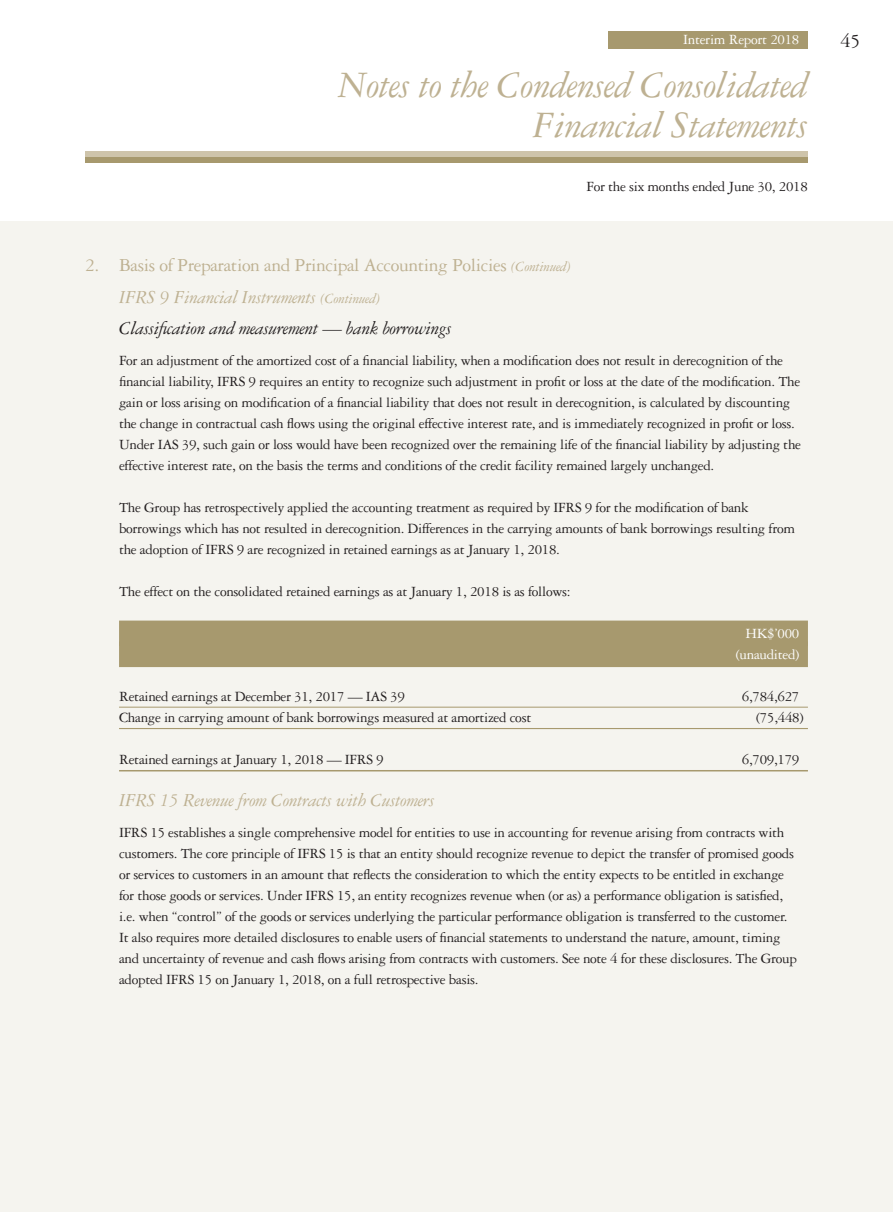
<style>
.page{position:relative;width:893px;height:1212px;background:#fff}
.page>*{position:absolute;margin:0;border:0;box-sizing:border-box;transform-origin:0 0}
.t1{font:italic 39.75px/39.8px "Garamond 3 LT Std";letter-spacing:-.02em;color:#beb192;text-align:right}
.t2{font:20.25px "Garamond 3 LT Std";color:#231f20}
.Subhead_2{font:italic 19.5px "Garamond 3 LT Std";letter-spacing:-.02em;color:#beb192}
.Subhead_1{font:19.5px "Garamond 3 LT Std";letter-spacing:-.02em;color:#beb192}
.Subhead_3{font:italic 19.5px "Garamond 3 LT Std";letter-spacing:-.02em;color:#231f20}
.Body_text{font:15px/21px "Garamond 3 LT Std";letter-spacing:-.02em;color:#231f20}
.Table_2_Colume{font:15px "Garamond 3 LT Std";letter-spacing:-.02em;color:#231f20}
.Table_head_2_Colume{font:15px "Garamond 3 LT Std";letter-spacing:-.02em;color:#fff}
.s1{font-style:italic;font-size:15px}
.s2{font-size:15px}
</style>
<div class="page">
<div style="left:608px;top:32px;width:200px;height:17px;background:#a7996e"></div>
<div style="left:85px;top:151px;width:723px;height:12px;background:#cec4ab"></div>
<div style="left:85px;top:157px;width:723px;height:6px;background:#a7996e"></div>
<div style="left:0;top:221px;width:893px;height:991px;background:#f5f4ef"></div>
<div style="left:119px;top:620px;width:689px;height:26px;background:#a7996e"></div>
<div style="left:119px;top:641px;width:689px;height:26px;background:#a7996e"></div>
<hr style="left:119px;top:707px;width:689px;height:1px;background:#a7996e">
<hr style="left:119px;top:728px;width:689px;height:1px;background:#a7996e">
<hr style="left:119px;top:770px;width:689px;height:1px;background:#a7996e">
<p class="Table_head_2_Colume" style="left:683px;top:32px;width:118px">Interim Report 2018</p>
<h2 class="t2" style="left:840px;top:30px;width:22px">45</h2>
<h1 class="t1" style="left:338px;top:65px;width:471px">Notes to the Condensed Consolidated<br>Financial Statements</h1>
<p class="Body_text" style="left:587px;top:176px;width:223px">For the six months ended June 30, 2018</p>
<p class="Subhead_1" style="left:85px;top:255px;width:488px">2. Basis of Preparation and Principal Accounting Policies <span class="s1">(Continued)</span></p>
<p class="Subhead_2" style="left:119px;top:286px;width:263px">IFRS 9 Financial Instruments <span class="s2">(Continued)</span></p>
<p class="Subhead_3" style="left:119px;top:317px;width:334px">Classification and measurement — bank borrowings</p>
<p class="Body_text" style="left:119px;top:350px;width:683px">For an adjustment of the amortized cost of a financial liability, when a modification does not result in derecognition of the financial liability, IFRS 9 requires an entity to recognize such adjustment in profit or loss at the date of the modification. The gain or loss arising on modification of a financial liability that does not result in derecognition, is calculated by discounting the change in contractual cash flows using the original effective interest rate, and is immediately recognized in profit or loss.<br>Under IAS 39, such gain or loss would have been recognized over the remaining life of the financial liability by adjusting the effective interest rate, on the basis the terms and conditions of the credit facility remained largely unchanged.</p>
<p class="Body_text" style="left:119px;top:497px;width:677px">The Group has retrospectively applied the accounting treatment as required by IFRS 9 for the modification of bank borrowings which has not resulted in derecognition. Differences in the carrying amounts of bank borrowings resulting from the adoption of IFRS 9 are recognized in retained earnings as at January 1, 2018.</p>
<p class="Body_text" style="left:119px;top:581px;width:453px">The effect on the consolidated retained earnings as at January 1, 2018 is as follows:</p>
<p class="Table_head_2_Colume" style="left:745px;top:625px;width:56px">HK$’000</p>
<p class="Table_head_2_Colume" style="left:736px;top:646px;width:65px">(unaudited)</p>
<p class="Table_2_Colume" style="left:119px;top:688px;width:287px">Retained earnings at December 31, 2017 — IAS 39</p>
<p class="Table_2_Colume" style="left:742px;top:688px;width:59px">6,784,627</p>
<p class="Table_2_Colume" style="left:119px;top:709px;width:414px">Change in carrying amount of bank borrowings measured at amortized cost</p>
<p class="Table_2_Colume" style="left:756px;top:709px;width:49px">(75,448)</p>
<p class="Table_2_Colume" style="left:119px;top:751px;width:266px">Retained earnings at January 1, 2018 — IFRS 9</p>
<p class="Table_2_Colume" style="left:742px;top:751px;width:59px">6,709,179</p>
<p class="Subhead_2" style="left:119px;top:790px;width:317px">IFRS 15 Revenue from Contracts with Customers</p>
<p class="Body_text" style="left:119px;top:822px;width:679px">IFRS 15 establishes a single comprehensive model for entities to use in accounting for revenue arising from contracts with customers. The core principle of IFRS 15 is that an entity should recognize revenue to depict the transfer of promised goods or services to customers in an amount that reflects the consideration to which the entity expects to be entitled in exchange for those goods or services. Under IFRS 15, an entity recognizes revenue when (or as) a performance obligation is satisfied, i.e. when “control” of the goods or services underlying the particular performance obligation is transferred to the customer.<br>It also requires more detailed disclosures to enable users of financial statements to understand the nature, amount, timing and uncertainty of revenue and cash flows arising from contracts with customers. See note 4 for these disclosures. The Group adopted IFRS 15 on January 1, 2018, on a full retrospective basis.</p>
</div>
